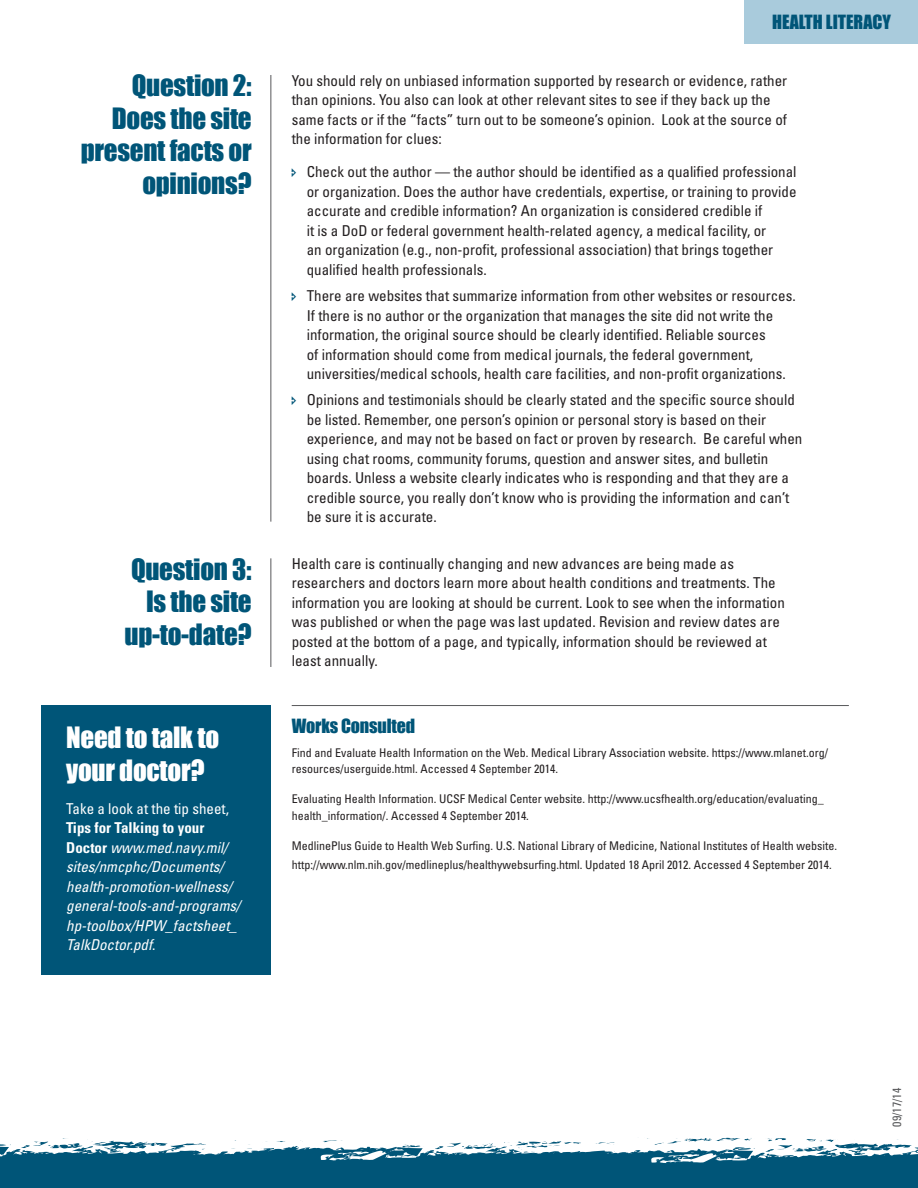
<style>
.page{position:relative;width:918px;height:1188px;background:#fff}
.page>*{position:absolute;margin:0;border:0;box-sizing:border-box;transform-origin:0 0}
._1b_Header_1{font:27px/32.4px "Impact";letter-spacing:-.01em;color:#005578;text-align:right}
._1b_Header_1-2{font:27px/32.4px "Impact";letter-spacing:-.01em;color:#fff}
._1a_Headline{font:18px "Impact";color:#005578}
._1b_Header_1-3{font:18px "Impact";letter-spacing:-.01em;color:#005578}
._2_Body{font:condensed 15px/19.5px "Univers LT Std";color:#231f20}
._2_Body-2{font:italic condensed 15px/19.5px "Univers LT Std";color:#fff}
._2_Body-3{font:condensed 12px/16.5px "Univers LT Std";color:#231f20}
._6_Footer{font:condensed 12px "Univers LT Std";color:#57585a}
.s1{font-style:normal}
.s2{font-weight:700;font-style:normal}
</style>
<div class="page">
<div style="left:0;top:1170px;width:918px;height:18px;background:#005578"></div>
<svg style="left:0;top:1137px;width:918px;height:33px"></svg>
<div style="left:744px;top:0;width:174px;height:44px;background:#a9cbdc"></div>
<hr style="left:271px;top:75px;width:1px;height:447px;background:#57585a">
<hr style="left:271px;top:558px;width:1px;height:109px;background:#57585a">
<hr style="left:292px;top:705px;width:557px;height:1px;background:#57585a">
<div style="left:41px;top:705px;width:230px;height:270px;background:#005578"></div>
<p class="_1b_Header_1" style="left:81px;top:69px;width:172px">Question 2:<br>Does the site present facts or opinions?</p>
<p class="_1b_Header_1" style="left:125px;top:552px;width:129px">Question 3:<br>Is the site up-to-date?</p>
<p class="_1b_Header_1-2" style="left:66px;top:721px;width:154px">Need to talk to your doctor?</p>
<p class="_2_Body-2" style="left:66px;top:799px;width:176px"><span class="s1">Take a look at the tip sheet,<br></span><span class="s2">Tips for Talking to your<br>Doctor</span> www.med.navy.mil/ sites/nmcphc/Documents/ health-promotion-wellness/ general-tools-and-programs/ hp-toolbox/HPW_factsheet_<br>TalkDoctor.pdf<span class="s1">.</span></p>
<p class="_1a_Headline" style="left:772px;top:8px;width:120px">HEALTH LITERACY</p>
<p class="_2_Body" style="left:292px;top:71px;width:497px">You should rely on unbiased information supported by research or evidence, rather than opinions. You also can look at other relevant sites to see if they back up the same facts or if the “facts” turn out to be someone’s opinion. Look at the source of the information for clues:</p>
<p class="_2_Body" style="left:307px;top:162px;width:491px">Check out the author — the author should be identified as a qualified professional or organization. Does the author have credentials, expertise, or training to provide accurate and credible information? An organization is considered credible if<br>it is a DoD or federal government health-related agency, a medical facility, or<br>an organization (e.g., non-profit, professional association) that brings together qualified health professionals.</p>
<p class="_2_Body" style="left:307px;top:286px;width:491px">There are websites that summarize information from other websites or resources.<br>If there is no author or the organization that manages the site did not write the information, the original source should be clearly identified. Reliable sources<br>of information should come from medical journals, the federal government, universities/medical schools, health care facilities, and non-profit organizations.</p>
<p class="_2_Body" style="left:307px;top:390px;width:497px">Opinions and testimonials should be clearly stated and the specific source should be listed. Remember, one person’s opinion or personal story is based on their experience, and may not be based on fact or proven by research. Be careful when using chat rooms, community forums, question and answer sites, and bulletin boards. Unless a website clearly indicates who is responding and that they are a credible source, you really don’t know who is providing the information and can’t be sure it is accurate.</p>
<p class="_2_Body" style="left:292px;top:554px;width:495px">Health care is continually changing and new advances are being made as researchers and doctors learn more about health conditions and treatments. The information you are looking at should be current. Look to see when the information was published or when the page was last updated. Revision and review dates are posted at the bottom of a page, and typically, information should be reviewed at least annually.</p>
<p class="_1b_Header_1-3" style="left:292px;top:712px;width:125px">Works Consulted</p>
<p class="_2_Body-3" style="left:292px;top:744px;width:538px">Find and Evaluate Health Information on the Web. Medical Library Association website. https://www.mlanet.org/ resources/userguide.html. Accessed 4 September 2014.</p>
<p class="_2_Body-3" style="left:292px;top:790px;width:534px">Evaluating Health Information. UCSF Medical Center website. http://www.ucsfhealth.org/education/evaluating_ health_information/. Accessed 4 September 2014.</p>
<p class="_2_Body-3" style="left:292px;top:835px;width:547px;line-height:19.5px">MedlinePlus Guide to Health Web Surfing. U.S. National Library of Medicine, National Institutes of Health website. http://www.nlm.nih.gov/medlineplus/healthywebsurfing.html. Updated 18 April 2012. Accessed 4 September 2014.</p>
<p class="_6_Footer" style="left:889px;top:1127px;width:40px;rotate:-90deg">09/17/14</p>
</div>
